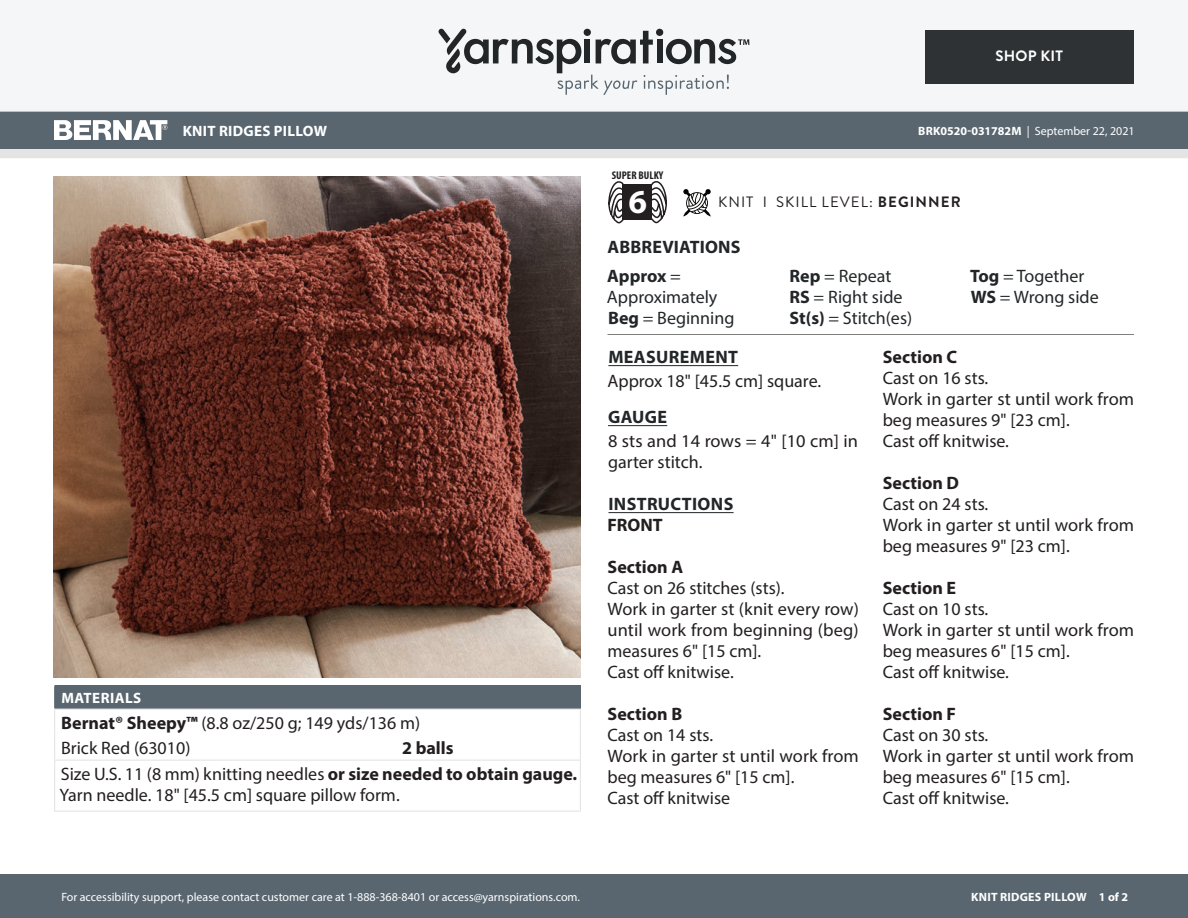
<style>
.page{position:relative;width:1188px;height:918px;background:#fff}
.page>*{position:absolute;margin:0;border:0;box-sizing:border-box;transform-origin:0 0}
.t1{font:700 33.6px "Myriad Pro";color:#fff}
.Body_-__Auto_Style_w{font:18px/21px "Myriad Pro";color:#231f20}
.Abbreviations_-_With{font:18px/21px "Myriad Pro";color:#222628}
.Materials_-_Needle{font:18px/21px "Myriad Pro";color:#231f20}
.Body_-__Auto_Style_w-2{font:700 18px "Myriad Pro";color:#231f20}
.Materials_-_Brand{font:18px "Myriad Pro";color:#231f20}
.Body_-_NO_Automatic{font:18px/21px "Myriad Pro";color:#231f20}
.Body_-_NO_Automatic-2{font:700 18px "Myriad Pro";letter-spacing:.015em;color:#222628}
.Body_-_HEADERS_-_Und{font:700 18px "Myriad Pro";letter-spacing:.02em;color:#222628}
.Material_-__Colors_i{font:18px "Myriad Pro";color:#231f20}
.Material_-__Colors_i-2{font:700 18px "Myriad Pro";color:#231f20}
.Materials_-__Header{font:700 15px "Myriad Pro";letter-spacing:.02em;color:#fff}
.Type_of_pattern___Sk{font:15px "Brandon Grotesque";letter-spacing:.07em;color:#231f20}
.t2{font:700 15px "Brandon Grotesque";letter-spacing:.02em;color:#fff}
.t3{font:12px "Myriad Pro";color:#fff}
.t4{font:700 12px "Myriad Pro";letter-spacing:.02em;color:#fff}
.t5{font:700 condensed 11.25px "Myriad Pro";color:#231f20}
.s1{font-weight:700}
</style>
<div class="page">
<div style="left:0;top:875px;width:1188px;height:43px;background:#596670"></div>
<div style="left:0;top:149px;width:1188px;height:9px;background:#e4e4e4"></div>
<div style="left:0;top:111px;width:1188px;height:38px;background:#596670"></div>
<div style="left:0;top:0;width:1188px;height:112px;background:#f4f6f7"></div>
<svg style="left:438px;top:29px;width:311px;height:66px"></svg>
<div style="left:925px;top:30px;width:209px;height:54px;background:#2e3235"></div>
<svg style="left:683px;top:189px;width:28px;height:28px"></svg>
<svg style="left:608px;top:181px;width:16px;height:42px"></svg>
<svg style="left:651px;top:181px;width:16px;height:42px"></svg>
<div style="left:622px;top:184px;width:30px;height:36px;background:#231f20"></div>
<svg style="left:54px;top:120px;width:113px;height:20px"></svg>
<img style="left:54px;top:177px;width:527px;height:501px">
<hr style="left:608px;top:365px;width:130px;height:1px;background:#222628">
<hr style="left:608px;top:425px;width:59px;height:1px;background:#222628">
<hr style="left:608px;top:512px;width:126px;height:1px;background:#222628">
<hr style="left:608px;top:334px;width:526px;height:1px;background:#7e7e7d">
<div style="left:55px;top:686px;width:525px;height:23px;background:#596670"></div>
<hr style="left:54px;top:709px;width:342px;height:1px;background:#e4e4e4">
<hr style="left:396px;top:709px;width:185px;height:1px;background:#e4e4e4">
<svg style="left:54px;top:686px;width:1px;height:74px"></svg>
<svg style="left:580px;top:686px;width:1px;height:74px"></svg>
<hr style="left:54px;top:761px;width:1px;height:50px;background:#e4e4e4">
<hr style="left:54px;top:760px;width:342px;height:1px;background:#e4e4e4">
<hr style="left:396px;top:760px;width:185px;height:1px;background:#e4e4e4">
<hr style="left:580px;top:761px;width:1px;height:50px;background:#e4e4e4">
<hr style="left:54px;top:811px;width:342px;height:1px;background:#e4e4e4">
<hr style="left:396px;top:811px;width:185px;height:1px;background:#e4e4e4">
<p class="Materials_-__Header" style="left:183px;top:121px;width:146px">KNIT RIDGES PILLOW</p>
<p class="Materials_-__Header" style="left:61px;top:688px;width:81px">MATERIALS</p>
<p class="Materials_-_Brand" style="left:61px;top:711px;width:361px"><span class="s1">Bernat® Sheepy™</span> (8.8 oz/250 g; 149 yds/136 m)</p>
<p class="Material_-__Colors_i" style="left:61px;top:737px;width:131px">Brick Red (63010)</p>
<p class="Material_-__Colors_i-2" style="left:402px;top:736px;width:53px">2 balls</p>
<p class="Materials_-_Needle" style="left:60px;top:763px;width:519px">Size U.S. 11 (8 mm) knitting needles <span class="s1">or size needed to obtain gauge.<br></span>Yarn needle. 18" [45.5 cm] square pillow form.</p>
<p class="t2" style="left:995px;top:46px;width:69px">SHOP KIT</p>
<p class="t5" style="left:612px;top:168px;width:53px">SUPER BULKY</p>
<h1 class="t1" style="left:629px;top:180px;width:20px">6</h1>
<p class="t3" style="left:918px;top:124px;width:218px"><span class="s1">BRK0520-031782M</span> | September 22, 2021</p>
<p class="Type_of_pattern___Sk" style="left:718px;top:192px;width:244px">KNIT I SKILL LEVEL: <span class="s1">BEGINNER</span></p>
<p class="Body_-_NO_Automatic-2" style="left:608px;top:235px;width:135px">ABBREVIATIONS</p>
<p class="Abbreviations_-_With" style="left:607px;top:265px;width:112px"><span class="s1">Approx</span> =<br>Approximately</p>
<p class="Abbreviations_-_With" style="left:608px;top:307px;width:128px"><span class="s1">Beg</span> = Beginning</p>
<p class="Abbreviations_-_With" style="left:790px;top:265px;width:103px"><span class="s1">Rep</span> = Repeat</p>
<p class="Abbreviations_-_With" style="left:790px;top:286px;width:114px"><span class="s1">RS</span> = Right side</p>
<p class="Abbreviations_-_With" style="left:789px;top:307px;width:124px"><span class="s1">St(s)</span> = Stitch(es)</p>
<p class="Abbreviations_-_With" style="left:970px;top:265px;width:116px"><span class="s1">Tog</span> = Together</p>
<p class="Abbreviations_-_With" style="left:971px;top:286px;width:129px"><span class="s1">WS</span> = Wrong side</p>
<p class="Body_-_HEADERS_-_Und" style="left:608px;top:345px;width:131px">MEASUREMENT</p>
<p class="Body_-__Auto_Style_w" style="left:607px;top:370px;width:215px">Approx 18" [45.5 cm] square.</p>
<p class="Body_-_HEADERS_-_Und" style="left:608px;top:405px;width:61px">GAUGE</p>
<p class="Body_-_NO_Automatic" style="left:608px;top:430px;width:252px">8 sts and 14 rows = 4" [10 cm] in garter stitch.</p>
<p class="Body_-_NO_Automatic-2" style="left:608px;top:492px;width:126px">INSTRUCTIONS</p>
<p class="Body_-__Auto_Style_w-2" style="left:607px;top:513px;width:57px">FRONT</p>
<p class="Body_-__Auto_Style_w-2" style="left:607px;top:555px;width:77px">Section A</p>
<p class="Body_-__Auto_Style_w" style="left:607px;top:577px;width:179px">Cast on 26 stitches (sts).</p>
<p class="Body_-__Auto_Style_w" style="left:608px;top:598px;width:253px;text-align:justify">Work in garter st (knit every row) until work from beginning (beg) measures 6" [15 cm].</p>
<p class="Body_-__Auto_Style_w" style="left:608px;top:661px;width:128px">Cast off knitwise.</p>
<p class="Body_-__Auto_Style_w-2" style="left:608px;top:702px;width:76px">Section B</p>
<p class="Body_-__Auto_Style_w" style="left:608px;top:724px;width:107px">Cast on 14 sts.</p>
<p class="Body_-__Auto_Style_w" style="left:608px;top:745px;width:253px">Work in garter st until work from beg measures 6" [15 cm].</p>
<p class="Body_-__Auto_Style_w" style="left:608px;top:787px;width:124px">Cast off knitwise</p>
<p class="Body_-__Auto_Style_w-2" style="left:883px;top:345px;width:76px">Section C</p>
<p class="Body_-__Auto_Style_w" style="left:883px;top:367px;width:107px">Cast on 16 sts.</p>
<p class="Body_-__Auto_Style_w" style="left:883px;top:388px;width:253px">Work in garter st until work from beg measures 9" [23 cm].</p>
<p class="Body_-__Auto_Style_w" style="left:883px;top:430px;width:128px">Cast off knitwise.</p>
<p class="Body_-__Auto_Style_w-2" style="left:883px;top:471px;width:78px">Section D</p>
<p class="Body_-__Auto_Style_w" style="left:883px;top:493px;width:107px">Cast on 24 sts.</p>
<p class="Body_-__Auto_Style_w" style="left:883px;top:514px;width:253px">Work in garter st until work from beg measures 9" [23 cm].</p>
<p class="Body_-__Auto_Style_w-2" style="left:883px;top:576px;width:75px">Section E</p>
<p class="Body_-__Auto_Style_w" style="left:883px;top:598px;width:107px">Cast on 10 sts.</p>
<p class="Body_-__Auto_Style_w" style="left:883px;top:619px;width:253px">Work in garter st until work from beg measures 6" [15 cm].</p>
<p class="Body_-__Auto_Style_w" style="left:883px;top:661px;width:128px">Cast off knitwise.</p>
<p class="Body_-__Auto_Style_w-2" style="left:883px;top:702px;width:75px">Section F</p>
<p class="Body_-__Auto_Style_w" style="left:883px;top:724px;width:107px">Cast on 30 sts.</p>
<p class="Body_-__Auto_Style_w" style="left:883px;top:745px;width:253px">Work in garter st until work from beg measures 6" [15 cm].</p>
<p class="Body_-__Auto_Style_w" style="left:883px;top:787px;width:128px">Cast off knitwise.</p>
<p class="t3" style="left:61px;top:889px;width:520px">For accessibility support, please contact customer care at 1-888-368-8401 or access@yarnspirations.com.</p>
<p class="t4" style="left:971px;top:889px;width:158px">KNIT RIDGES PILLOW 1 of 2</p>
</div>
